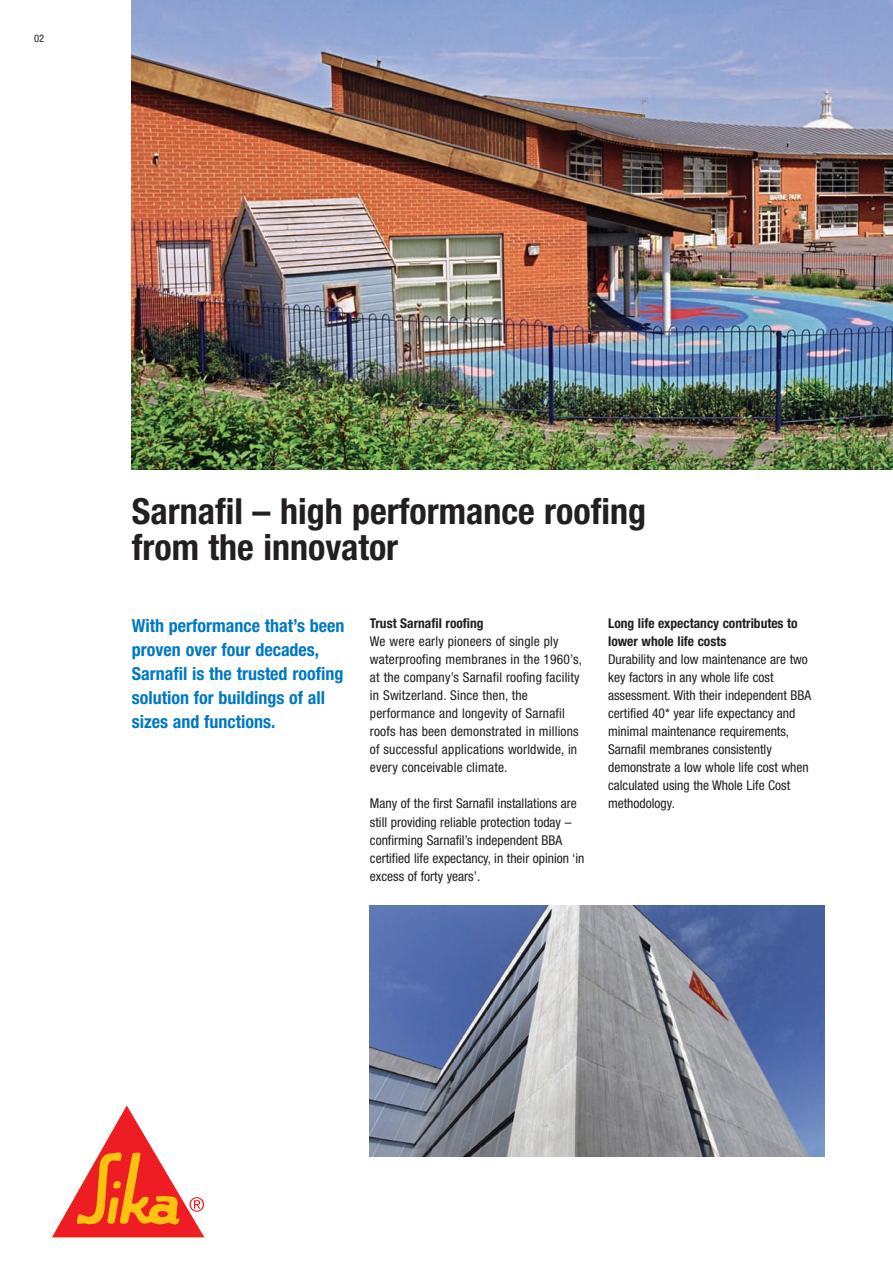
<style>
.page{position:relative;width:893px;height:1263px;background:#fff}
.page>*{position:absolute;margin:0;border:0;box-sizing:border-box;transform-origin:0 0}
.t1{font:700 condensed 36px/36px "Helvetica Neue";color:#231f20}
.t2{font:700 condensed 18px/24px "Helvetica Neue";color:#0079c2}
.t3{font:condensed 13.5px/18px "Helvetica Neue";color:#231f20}
.t4{font:700 condensed 13.5px/18.1px "Helvetica Neue";color:#231f20}
.t5{font:condensed 10.5px "Helvetica Neue";color:#231f20}
</style>
<div class="page">
<img style="left:132px;top:0;width:761px;height:470px">
<img style="left:370px;top:906px;width:454px;height:251px">
<svg style="left:52px;top:1105px;width:152px;height:132px"></svg>
<p class="t5" style="left:34px;top:34px;width:12px">02</p>
<h1 class="t1" style="left:132px;top:496px;width:516px">Sarnafil – high performance roofing from the innovator</h1>
<h2 class="t2" style="left:132px;top:615px;width:214px">With performance that’s been proven over four decades,<br>Sarnafil is the trusted roofing solution for buildings of all sizes and functions.</h2>
<p class="t4" style="left:370px;top:615px;width:115px">Trust Sarnafil roofing</p>
<p class="t3" style="left:370px;top:633px;width:214px">We were early pioneers of single ply waterproofing membranes in the 1960’s, at the company’s Sarnafil roofing facility in Switzerland. Since then, the performance and longevity of Sarnafil roofs has been demonstrated in millions of successful applications worldwide, in every conceivable climate.</p>
<p class="t3" style="left:370px;top:796px;width:216px">Many of the first Sarnafil installations are still providing reliable protection today – confirming Sarnafil’s independent BBA certified life expectancy, in their opinion ‘in excess of forty years’.</p>
<p class="t4" style="left:608px;top:615px;width:191px">Long life expectancy contributes to lower whole life costs</p>
<p class="t3" style="left:608px;top:651px;width:205px">Durability and low maintenance are two key factors in any whole life cost assessment. With their independent BBA certified 40* year life expectancy and minimal maintenance requirements, Sarnafil membranes consistently demonstrate a low whole life cost when calculated using the Whole Life Cost methodology.</p>
</div>
